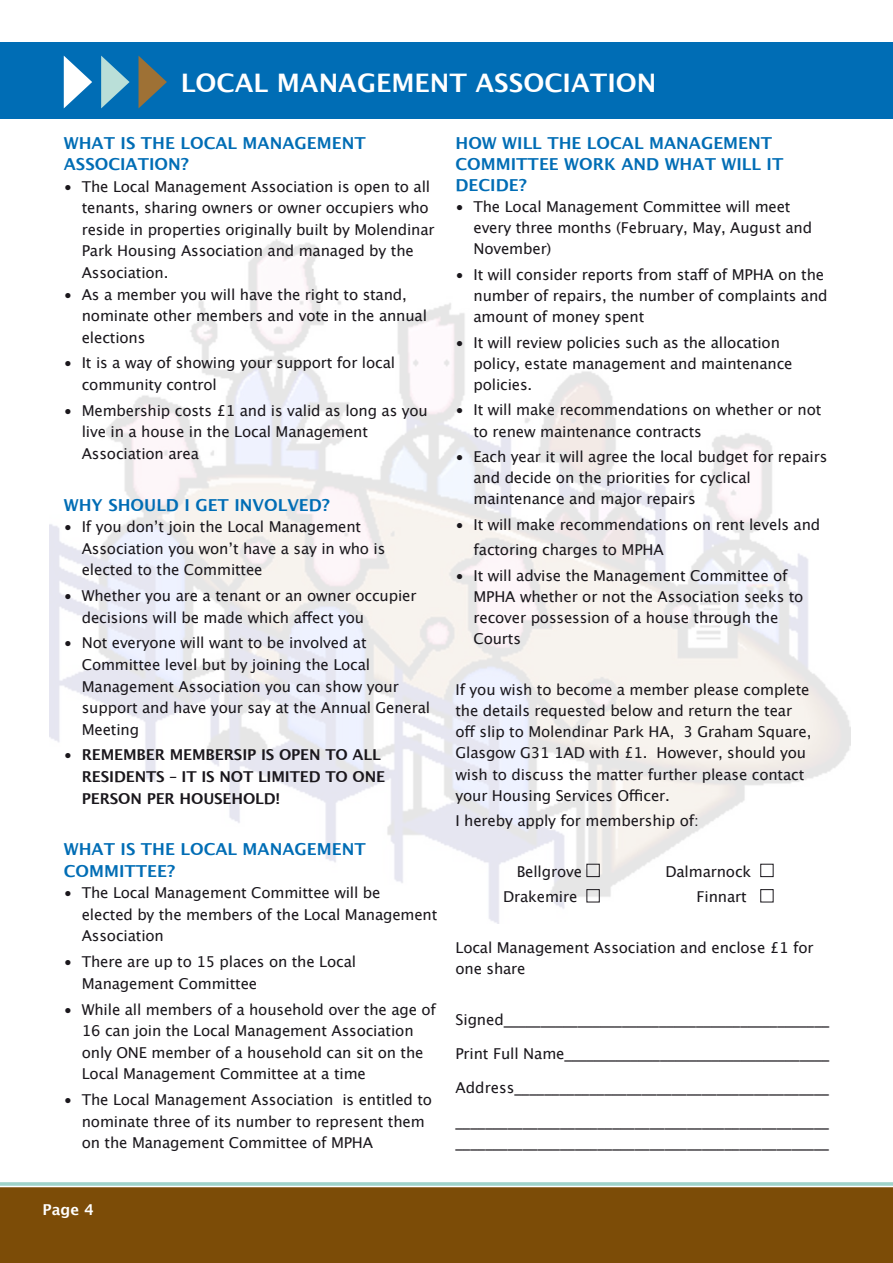
<style>
.page{position:relative;width:893px;height:1263px;background:#fff}
.page>*{position:absolute;margin:0;border:0;box-sizing:border-box;transform-origin:0 0}
.t1{font:700 25.5px "Lucida Grande";color:#fff}
.t2{font:700 16.5px/21.6px "Lucida Grande";color:#006db5}
.t3{font:15px/21.1px "Lucida Grande";letter-spacing:-.01em;color:#1a171c}
.t4{font:700 15px "Lucida Grande";letter-spacing:-.01em;color:#1a171c}
.t5{font:700 15px "Lucida Grande";color:#fff}
.s1{font-weight:400}
</style>
<div class="page">
<img style="left:49px;top:239px;width:801px;height:685px">
<div style="left:586px;top:864px;width:14px;height:13px;border:1px solid #1a171c"></div>
<div style="left:760px;top:864px;width:13px;height:13px;border:1px solid #1a171c"></div>
<div style="left:586px;top:889px;width:14px;height:13px;border:1px solid #1a171c"></div>
<div style="left:760px;top:889px;width:13px;height:13px;border:1px solid #1a171c"></div>
<div style="left:0;top:1187px;width:893px;height:76px;background:#7c4c07"></div>
<div style="left:0;top:43px;width:893px;height:76px;background:#006db5"></div>
<svg style="left:0;top:1182px;width:893px;height:6px"></svg>
<svg style="left:64px;top:56px;width:28px;height:52px"></svg>
<svg style="left:101px;top:56px;width:29px;height:52px"></svg>
<svg style="left:139px;top:56px;width:28px;height:52px"></svg>
<h1 class="t1" style="left:181px;top:62px;width:139px">LOCAL MANAGE</h1>
<h1 class="t1" style="left:391px;top:62px;width:41px">MENT</h1>
<h1 class="t1" style="left:475px;top:62px;width:18px">ASSO</h1>
<h1 class="t1" style="left:544px;top:62px;width:35px">CIATION</h1>
<p class="t2" style="left:64px;top:132px;width:303px">WHAT IS THE LOCAL MANAGEM ENT<br>ASSOCIATION?</p>
<p class="t3" style="left:64px;top:176px;width:368px">• The Local Management Association is open to all</p>
<p class="t3" style="left:82px;top:198px;width:348px">tenants, sharing owners or owner occupiers who</p>
<p class="t3" style="left:82px;top:219px;width:354px">reside in properties originally built by Molendinar</p>
<p class="t3" style="left:82px;top:241px;width:334px">Park Housing Association and managed by the</p>
<p class="t3" style="left:64px;top:262px;width:106px">Association.</p>
<p class="t3" style="left:82px;top:284px;width:347px;line-height:21.6px;text-indent:-18px">• As a member you will have the right to stand, nominate other members and vote in the annual elections</p>
<p class="t3" style="left:82px;top:352px;width:315px;line-height:21.6px;text-indent:-18px">• It is a way of showing your support for local community control</p>
<p class="t3" style="left:64px;top:400px;width:366px">• Membership costs £1 and is valid as long as you</p>
<p class="t3" style="left:82px;top:422px;width:288px">live in a house in the Local Management</p>
<p class="t3" style="left:64px;top:443px;width:137px">Association area</p>
<p class="t2" style="left:64px;top:494px;width:268px">WHY SHOULD I GET I NVOLVED?</p>
<p class="t3" style="left:82px;top:516px;width:305px;line-height:21.6px;text-indent:-18px">• If you don’t join the Local Management<br>Association you won’t have a say in who is elected to the Committee</p>
<p class="t3" style="left:82px;top:585px;width:336px;line-height:21.6px;text-indent:-18px">• Whether you are a tenant or an owner occupier decisions will be made which affect you</p>
<p class="t3" style="left:82px;top:632px;width:350px;line-height:21.6px;text-indent:-18px">• Not everyone will want to be involved at Committee level but by joining the Local Management Association you can show your support and have your say at the Annual General Meeting</p>
<p class="t4" style="left:64px;top:743px;width:160px"><span class="s1">•</span> REMEMBER MEMBERSI</p>
<p class="t4" style="left:247px;top:743px;width:116px">P ISOPEN TO ALL</p>
<p class="t4" style="left:64px;top:764px;width:12px">RESIDENTS</p>
<p class="t4" style="left:169px;top:764px;width:62px">– ITISNOT</p>
<p class="t4" style="left:258px;top:764px;width:37px">LIMITED</p>
<p class="t4" style="left:325px;top:764px;width:39px">TO ONE</p>
<p class="t4" style="left:82px;top:786px;width:20px">PERSON</p>
<p class="t4" style="left:147px;top:786px;width:45px">PER HOUSEHOLD</p>
<p class="t4" style="left:276px;top:786px;width:6px">!</p>
<p class="t2" style="left:64px;top:838px;width:303px">WHAT IS THE LOCAL MANAGEM ENT<br>COMM ITTEE?</p>
<p class="t3" style="left:64px;top:882px;width:318px">• The Local Management Committee will be</p>
<p class="t3" style="left:82px;top:904px;width:357px">elected by the members of the Local Management</p>
<p class="t3" style="left:64px;top:926px;width:102px">Association</p>
<p class="t3" style="left:82px;top:951px;width:276px;line-height:21.6px;text-indent:-18px">• There are up to 15 places on the Local<br>Management Committee</p>
<p class="t3" style="left:64px;top:999px;width:374px">• While all members of a household over the age of</p>
<p class="t3" style="left:82px;top:1020px;width:333px">16 can join the Local Management Association</p>
<p class="t3" style="left:82px;top:1042px;width:343px">only ONE member of a household can sit on the</p>
<p class="t3" style="left:64px;top:1063px;width:304px">Local Management Committee at a time</p>
<p class="t3" style="left:82px;top:1089px;width:352px;line-height:21.6px;text-indent:-18px">• The Local Management Association is entitled to nominate three of its number to represent them on the Management Committee of MPHA</p>
<p class="t2" style="left:455px;top:132px;width:329px;line-height:21.1px">H OW WILL THE LOCAL MANAGEM ENT<br>COMM ITTEE WORK AND WHAT WILL IT<br>DECIDE?</p>
<p class="t3" style="left:455px;top:196px;width:337px">• The Local Management Committee will meet</p>
<p class="t3" style="left:473px;top:218px;width:340px">every three months (February, May, August and</p>
<p class="t3" style="left:455px;top:239px;width:98px">November)</p>
<p class="t3" style="left:473px;top:264px;width:356px;text-indent:-18px">• It will consider reports from staff of MPHA on the number of repairs, the number of complaints and amount of money spent</p>
<p class="t3" style="left:473px;top:332px;width:321px;text-indent:-18px">• It will review policies such as the allocation policy, estate management and maintenance policies.</p>
<p class="t3" style="left:473px;top:400px;width:349px;text-indent:-18px">• It will make recommendations on whether or not to renew maintenance contracts</p>
<p class="t3" style="left:473px;top:446px;width:355px;text-indent:-18px">• Each year it will agree the local budget for repairs and decide on the priorities for cyclical maintenance and major repairs</p>
<p class="t3" style="left:473px;top:512px;width:348px;line-height:25.3px;text-indent:-18px">• It will make recommendations on rent levels and factoring charges to MPHA</p>
<p class="t3" style="left:455px;top:565px;width:334px">• It will advise the Management Committee of</p>
<p class="t3" style="left:473px;top:586px;width:331px">MPHA whether or not the Association seeks to</p>
<p class="t3" style="left:473px;top:607px;width:306px">recover possession of a house through the</p>
<p class="t3" style="left:455px;top:628px;width:67px">Courts</p>
<p class="t3" style="left:455px;top:679px;width:357px">If you wish to become a member please complete the details requested below and return the tear off slip to Molendinar Park HA, 3 Graham Square, Glasgow G31 1AD with £1. However, should you wish to discuss the matter further please contact your Housing Services Officer.</p>
<p class="t3" style="left:455px;top:810px;width:245px">I hereby apply for membership of:</p>
<p class="t3" style="left:517px;top:861px;width:67px">Bellgrove</p>
<p class="t3" style="left:665px;top:861px;width:87px">Dalmarnock</p>
<p class="t3" style="left:503px;top:887px;width:76px">Drakemire</p>
<p class="t3" style="left:697px;top:887px;width:52px">Finnart</p>
<p class="t3" style="left:455px;top:937px;width:360px">Local Management Association and enclose £1 for one share</p>
<p class="t3" style="left:455px;top:1009px;width:375px">Signed____________________________________________</p>
<p class="t3" style="left:455px;top:1043px;width:375px">Print Full Name____________________________________</p>
<p class="t3" style="left:455px;top:1077px;width:375px">Address__________________________________________</p>
<p class="t3" style="left:455px;top:1111px;width:375px">__________________________________________________ __________________________________________________</p>
<p class="t5" style="left:43px;top:1198px;width:53px">PAGE 4</p>
</div>
